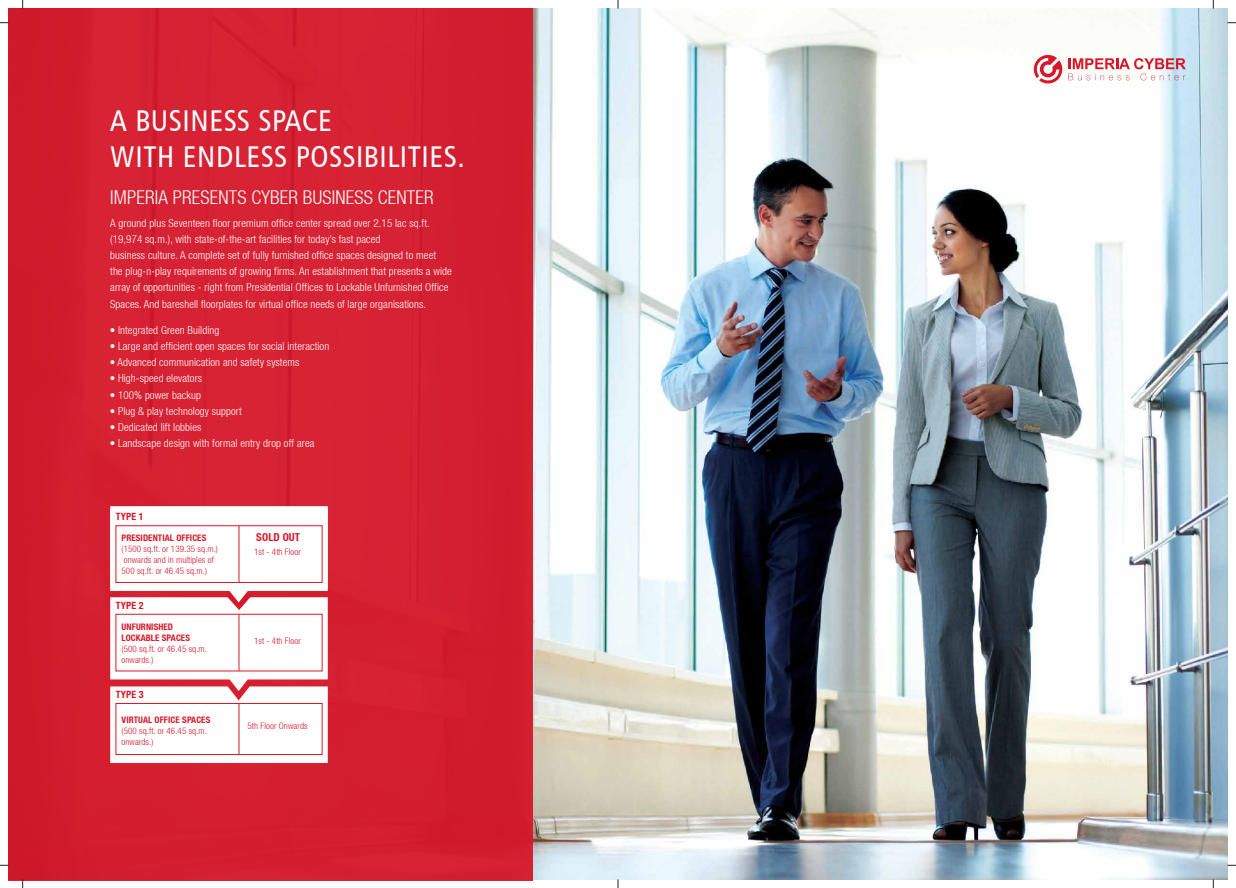
<style>
.page{position:relative;width:1236px;height:888px;background:#fff}
.page>*{position:absolute;margin:0;border:0;box-sizing:border-box;transform-origin:0 0}
.t1{font:30px/36.8px "Humanist 777 BT Roman Condensed B";letter-spacing:.02em;color:#fff}
.t2{font:300 condensed 19px "Helvetica Neue LT";letter-spacing:.01em;color:#fff}
.t3{font:300 condensed 11px/16.2px "Helvetica Neue LT";letter-spacing:.01em;color:#fff}
.t4{font:700 condensed 11px "Helvetica Neue LT";letter-spacing:.01em;color:#d7182a}
.t5{font:700 condensed 10px "Helvetica Neue LT";letter-spacing:.01em;color:#d7182a}
.t6{font:300 condensed 9px/11px "Helvetica Neue LT";letter-spacing:.01em;color:#d7182a}
.t7{font:700 condensed 9px/11px "Helvetica Neue LT";letter-spacing:.01em;color:#d7182a}
</style>
<div class="page">
<img style="left:8px;top:9px;width:1220px;height:870px">
<div style="left:9px;top:8px;width:524px;height:872px;background:#d41f31"></div>
<svg style="left:110px;top:506px;width:218px;height:256px;background:#fae8e9"></svg>
<div style="left:116px;top:525px;width:206px;height:57px;background:#fff;border:1px solid #d7182a"></div>
<hr style="left:239px;top:525px;width:1px;height:57px;background:#d7182a">
<hr style="left:239px;top:614px;width:1px;height:56px;background:#d7182a">
<hr style="left:239px;top:703px;width:1px;height:51px;background:#d7182a">
<svg style="left:1032px;top:54px;width:154px;height:31px"></svg>
<h1 class="t1" style="left:110px;top:101px;width:356px">A BUSINESS SPACE<br>WITH ENDLESS POSSIBILITIES.</h1>
<h2 class="t2" style="left:110px;top:187px;width:325px">IMPERIA PRESENTS CYBER BUSINESS CENTER</h2>
<p class="t3" style="left:110px;top:214px;width:343px">A ground plus Seventeen floor premium office center spread over 2.15 lac sq.ft. (19,974 sq.m.), with state-of-the-art facilities for today’s fast paced<br>business culture. A complete set of fully furnished office spaces designed to meet<br>the plug-n-play requirements of growing firms. An establishment that presents a wide array of opportunities - right from Presidential Offices to Lockable Unfurnished Office Spaces. And bareshell floorplates for virtual office needs of large organisations.</p>
<p class="t3" style="left:110px;top:321px;width:111px">• Integrated Green Building</p>
<p class="t3" style="left:110px;top:337px;width:221px">• Large and efficient open spaces for social interaction</p>
<p class="t3" style="left:110px;top:354px;width:191px">• Advanced communication and safety systems</p>
<p class="t3" style="left:110px;top:370px;width:94px">• High-speed elevators</p>
<p class="t3" style="left:110px;top:386px;width:93px">• 100% power backup</p>
<p class="t3" style="left:110px;top:402px;width:134px">• Plug &amp; play technology support</p>
<p class="t3" style="left:110px;top:419px;width:93px">• Dedicated lift lobbies</p>
<p class="t3" style="left:110px;top:435px;width:206px">• Landscape design with formal entry drop off area</p>
<p class="t5" style="left:116px;top:510px;width:29px">TYPE 1</p>
<p class="t7" style="left:122px;top:531px;width:86px">PRESIDENTIAL OFFICES</p>
<p class="t6" style="left:122px;top:542px;width:98px">(1500 sq.ft. or 139.35 sq.m.) onwards and in multiples of<br>500 sq.ft. or 46.45 sq.m.)</p>
<p class="t6" style="left:254px;top:546px;width:48px">1st - 4th Floor</p>
<p class="t4" style="left:256px;top:530px;width:45px">SOLD OUT</p>
<p class="t5" style="left:116px;top:599px;width:29px">TYPE 2</p>
<p class="t7" style="left:122px;top:621px;width:70px">UNFURNISHED<br>LOCKABLE SPACES</p>
<p class="t6" style="left:122px;top:643px;width:87px">(500 sq.ft. or 46.45 sq.m. onwards.)</p>
<p class="t5" style="left:116px;top:688px;width:29px">TYPE 3</p>
<p class="t7" style="left:122px;top:713px;width:90px">VIRTUAL OFFICE SPACES</p>
<p class="t6" style="left:122px;top:724px;width:87px">(500 sq.ft. or 46.45 sq.m. onwards.)</p>
<p class="t6" style="left:254px;top:635px;width:48px">1st - 4th Floor</p>
<p class="t6" style="left:248px;top:720px;width:62px">5th Floor Onwards</p>
</div>
